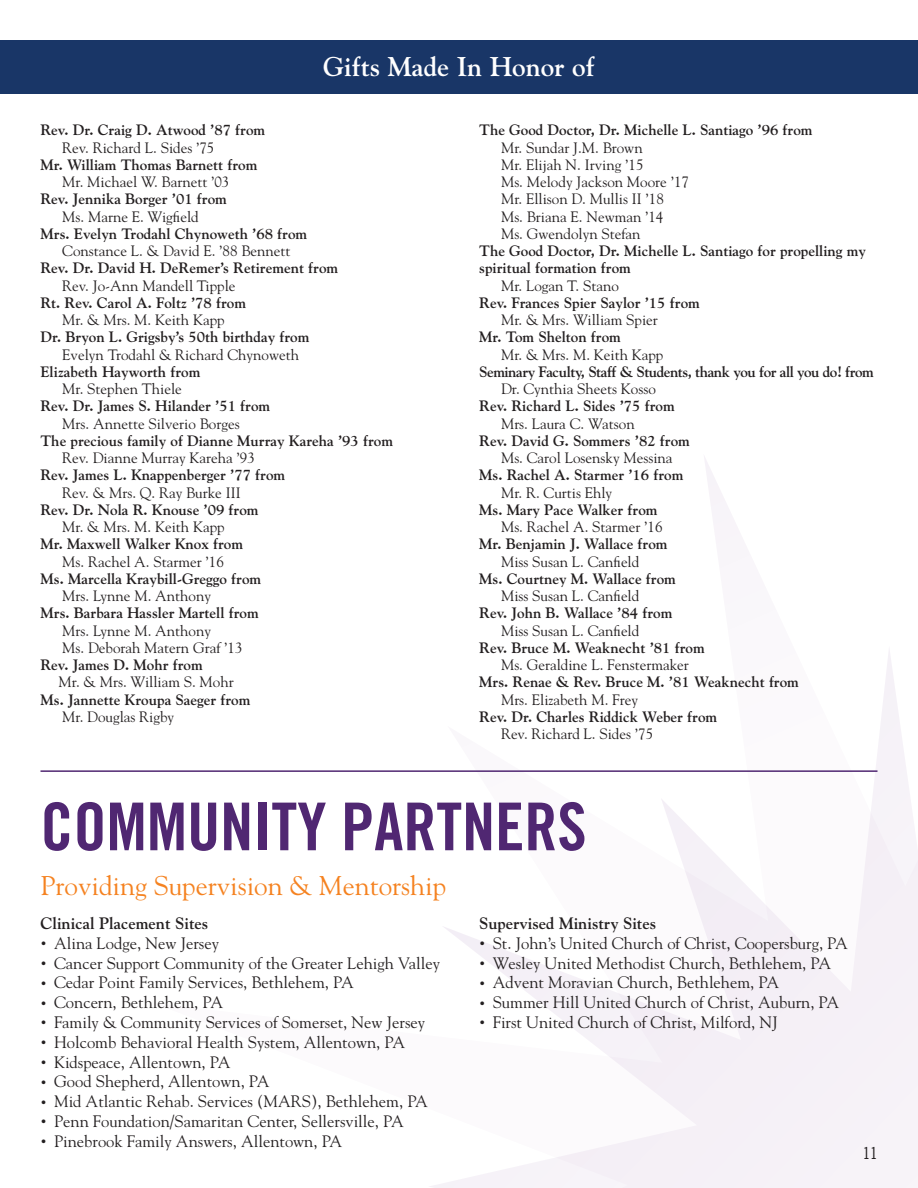
<style>
.page{position:relative;width:918px;height:1188px;background:#fff}
.page>*{position:absolute;margin:0;border:0;box-sizing:border-box;transform-origin:0 0}
.t1{font:66px "Trade Gothic LT Std Bd Cn 20";color:#502772}
.t2{font:27px "Goudy Std";color:#f58220}
.t3{font:700 27px "Goudy Std";color:#fff}
.t4{font:16.5px "Goudy Std";color:#231f20}
.t5{font:700 16.5px "Goudy Std";color:#231f20}
.t6{font:16.5px "Trade Gothic LT Std Cn 18";color:#231f20}
.t7{font:700 15px/17.2px "Goudy Std";color:#231f20}
.t8{font:15px/17.2px "Goudy Std";color:#231f20}
.t9{font:700 15px "Goudy Std";letter-spacing:-.03em;color:#231f20}
.s1{font-size:10.5px}
</style>
<div class="page">
<svg style="left:430px;top:456px;width:488px;height:732px"></svg>
<div style="left:0;top:40px;width:918px;height:54px;background:#193667"></div>
<hr style="left:40px;top:770px;width:838px;height:2px;background:#502772">
<h2 class="t3" style="left:323px;top:50px;width:273px">Gifts Made In Honor of</h2>
<p class="t7" style="left:40px;top:122px;width:226px">Rev. Dr. Craig D. Atwood ’87 from</p>
<p class="t8" style="left:62px;top:139px;width:154px">Rev. Richard L. Sides ’75</p>
<p class="t7" style="left:40px;top:156px;width:218px">Mr. William Thomas Barnett from</p>
<p class="t8" style="left:62px;top:173px;width:169px">Mr. Michael W. Barnett ’03</p>
<p class="t7" style="left:40px;top:191px;width:188px">Rev. Jennika Borger ’01 from</p>
<p class="t8" style="left:62px;top:208px;width:138px">Ms. Marne E. Wigfield</p>
<p class="t7" style="left:40px;top:225px;width:268px">Mrs. Evelyn Trodahl Chynoweth ’68 from</p>
<p class="t8" style="left:62px;top:242px;width:230px">Constance L. &amp; David E. ’88 Bennett</p>
<p class="t7" style="left:40px;top:260px;width:299px">Rev. Dr. David H. DeRemer’s Retirement from</p>
<p class="t8" style="left:62px;top:277px;width:175px">Rev. Jo-Ann Mandell Tipple</p>
<p class="t7" style="left:40px;top:294px;width:207px">Rt. Rev. Carol A. Foltz ’78 from</p>
<p class="t8" style="left:62px;top:311px;width:164px">Mr. &amp; Mrs. M. Keith Kapp</p>
<p class="t7" style="left:40px;top:329px;width:270px">Dr. Bryon L. Grigsby’s 50th birthday from</p>
<p class="t8" style="left:62px;top:346px;width:238px">Evelyn Trodahl &amp; Richard Chynoweth</p>
<p class="t7" style="left:40px;top:363px;width:161px">Elizabeth Hayworth from</p>
<p class="t8" style="left:62px;top:380px;width:121px">Mr. Stephen Thiele</p>
<p class="t7" style="left:40px;top:398px;width:231px">Rev. Dr. James S. Hilander ’51 from</p>
<p class="t8" style="left:62px;top:415px;width:179px">Mrs. Annette Silverio Borges</p>
<p class="t7" style="left:40px;top:432px;width:354px">The precious family of Dianne Murray Kareha ’93 from</p>
<p class="t8" style="left:62px;top:449px;width:194px">Rev. Dianne Murray Kareha ’93</p>
<p class="t7" style="left:40px;top:467px;width:246px">Rev. James L. Knappenberger ’77 from</p>
<p class="t8" style="left:62px;top:484px;width:180px">Rev. &amp; Mrs. Q. Ray Burke III</p>
<p class="t7" style="left:40px;top:501px;width:220px">Rev. Dr. Nola R. Knouse ’09 from</p>
<p class="t8" style="left:62px;top:518px;width:164px">Mr. &amp; Mrs. M. Keith Kapp</p>
<p class="t7" style="left:40px;top:536px;width:204px">Mr. Maxwell Walker Knox from</p>
<p class="t8" style="left:62px;top:553px;width:163px">Ms. Rachel A. Starmer ’16</p>
<p class="t7" style="left:40px;top:570px;width:222px">Ms. Marcella Kraybill-Greggo from</p>
<p class="t8" style="left:62px;top:587px;width:150px">Mrs. Lynne M. Anthony</p>
<p class="t7" style="left:40px;top:605px;width:220px">Mrs. Barbara Hassler Martell from</p>
<p class="t8" style="left:62px;top:622px;width:182px">Mrs. Lynne M. Anthony<br>Ms. Deborah Matern Graf ’13</p>
<p class="t7" style="left:40px;top:656px;width:164px">Rev. James D. Mohr from</p>
<p class="t8" style="left:58px;top:673px;width:177px">Mr. &amp; Mrs. William S. Mohr</p>
<p class="t7" style="left:40px;top:691px;width:211px">Ms. Jannette Kroupa Saeger from</p>
<p class="t8" style="left:62px;top:708px;width:114px">Mr. Douglas Rigby</p>
<p class="t7" style="left:479px;top:122px;width:335px">The Good Doctor, Dr. Michelle L. Santiago ’96 from</p>
<p class="t8" style="left:501px;top:139px;width:190px">Mr. Sundar J.M. Brown<br>Mr. Elijah N. Irving ’15<br>Ms. Melody Jackson Moore ’17<br>Mr. Ellison D. Mullis II ’18<br>Ms. Briana E. Newman ’14<br>Ms. Gwendolyn Stefan</p>
<p class="t7" style="left:479px;top:242px;width:388px">The Good Doctor, Dr. Michelle L. Santiago for propelling my spiritual formation from</p>
<p class="t8" style="left:501px;top:277px;width:119px">Mr. Logan T. Stano</p>
<p class="t7" style="left:479px;top:294px;width:222px">Rev. Frances Spier Saylor ’15 from</p>
<p class="t8" style="left:501px;top:311px;width:158px">Mr. &amp; Mrs. William Spier</p>
<p class="t7" style="left:479px;top:329px;width:143px">Mr. Tom Shelton from</p>
<p class="t8" style="left:501px;top:346px;width:164px">Mr. &amp; Mrs. M. Keith Kapp</p>
<p class="t9" style="left:479px;top:363px;width:396px">Seminary Faculty, Staff &amp; Students, thank you for all you do! from</p>
<p class="t8" style="left:501px;top:380px;width:156px">Dr. Cynthia Sheets Kosso</p>
<p class="t7" style="left:479px;top:398px;width:197px">Rev. Richard L. Sides ’75 from</p>
<p class="t8" style="left:501px;top:415px;width:135px">Mrs. Laura C. Watson</p>
<p class="t7" style="left:479px;top:432px;width:212px">Rev. David G. Sommers ’82 from</p>
<p class="t8" style="left:501px;top:449px;width:173px">Ms. Carol Losensky Messina</p>
<p class="t7" style="left:479px;top:467px;width:206px">Ms. Rachel A. Starmer ’16 from</p>
<p class="t8" style="left:501px;top:484px;width:113px">Mr. R. Curtis Ehly</p>
<p class="t7" style="left:479px;top:501px;width:180px">Ms. Mary Pace Walker from</p>
<p class="t8" style="left:501px;top:518px;width:163px">Ms. Rachel A. Starmer ’16</p>
<p class="t7" style="left:479px;top:536px;width:190px">Mr. Benjamin J. Wallace from</p>
<p class="t8" style="left:501px;top:553px;width:140px">Miss Susan L. Canfield</p>
<p class="t7" style="left:479px;top:570px;width:198px">Ms. Courtney M. Wallace from</p>
<p class="t8" style="left:501px;top:587px;width:140px">Miss Susan L. Canfield</p>
<p class="t7" style="left:479px;top:605px;width:195px">Rev. John B. Wallace ’84 from</p>
<p class="t8" style="left:501px;top:622px;width:140px">Miss Susan L. Canfield</p>
<p class="t7" style="left:479px;top:639px;width:227px">Rev. Bruce M. Weaknecht ’81 from</p>
<p class="t8" style="left:501px;top:656px;width:189px">Ms. Geraldine L. Fenstermaker</p>
<p class="t7" style="left:479px;top:674px;width:321px">Mrs. Renae &amp; Rev. Bruce M. ’81 Weaknecht from</p>
<p class="t8" style="left:501px;top:691px;width:139px">Mrs. Elizabeth M. Frey</p>
<p class="t7" style="left:479px;top:708px;width:240px">Rev. Dr. Charles Riddick Weber from</p>
<p class="t8" style="left:501px;top:725px;width:154px">Rev. Richard L. Sides ’75</p>
<h1 class="t1" style="left:40px;top:787px;width:548px">COMMUNITY PARTNERS</h1>
<h2 class="t2" style="left:40px;top:869px;width:407px">Providing Supervision &amp; Mentorship</h2>
<p class="t5" style="left:41px;top:913px;width:169px">Clinical Placement Sites</p>
<p class="t4" style="left:40px;top:933px;width:180px"><span class="s1">•</span> Alina Lodge, New Jersey</p>
<p class="t4" style="left:40px;top:953px;width:401px"><span class="s1">•</span> Cancer Support Community of the Greater Lehigh Valley</p>
<p class="t4" style="left:40px;top:972px;width:315px"><span class="s1">•</span> Cedar Point Family Services, Bethlehem, PA</p>
<p class="t4" style="left:40px;top:992px;width:184px"><span class="s1">•</span> Concern, Bethlehem, PA</p>
<p class="t4" style="left:40px;top:1012px;width:386px"><span class="s1">•</span> Family &amp; Community Services of Somerset, New Jersey</p>
<p class="t4" style="left:40px;top:1032px;width:366px"><span class="s1">•</span> Holcomb Behavioral Health System, Allentown, PA</p>
<p class="t4" style="left:40px;top:1052px;width:192px"><span class="s1">•</span> Kidspeace, Allentown, PA</p>
<p class="t4" style="left:40px;top:1071px;width:231px"><span class="s1">•</span> Good Shepherd, Allentown, PA</p>
<p class="t4" style="left:40px;top:1091px;width:389px"><span class="s1">•</span> Mid Atlantic Rehab. Services (MARS), Bethlehem, PA</p>
<p class="t4" style="left:40px;top:1111px;width:365px"><span class="s1">•</span> Penn Foundation/Samaritan Center, Sellersville, PA</p>
<p class="t4" style="left:40px;top:1131px;width:303px"><span class="s1">•</span> Pinebrook Family Answers, Allentown, PA</p>
<p class="t5" style="left:479px;top:913px;width:178px">Supervised Ministry Sites</p>
<p class="t4" style="left:479px;top:933px;width:370px"><span class="s1">•</span> St. John’s United Church of Christ, Coopersburg, PA</p>
<p class="t4" style="left:479px;top:953px;width:354px"><span class="s1">•</span> Wesley United Methodist Church, Bethlehem, PA</p>
<p class="t4" style="left:479px;top:972px;width:302px"><span class="s1">•</span> Advent Moravian Church, Bethlehem, PA</p>
<p class="t4" style="left:479px;top:992px;width:362px"><span class="s1">•</span> Summer Hill United Church of Christ, Auburn, PA</p>
<p class="t4" style="left:479px;top:1012px;width:300px"><span class="s1">•</span> First United Church of Christ, Milford, NJ</p>
<p class="t6" style="left:863px;top:1144px;width:16px">11</p>
</div>
